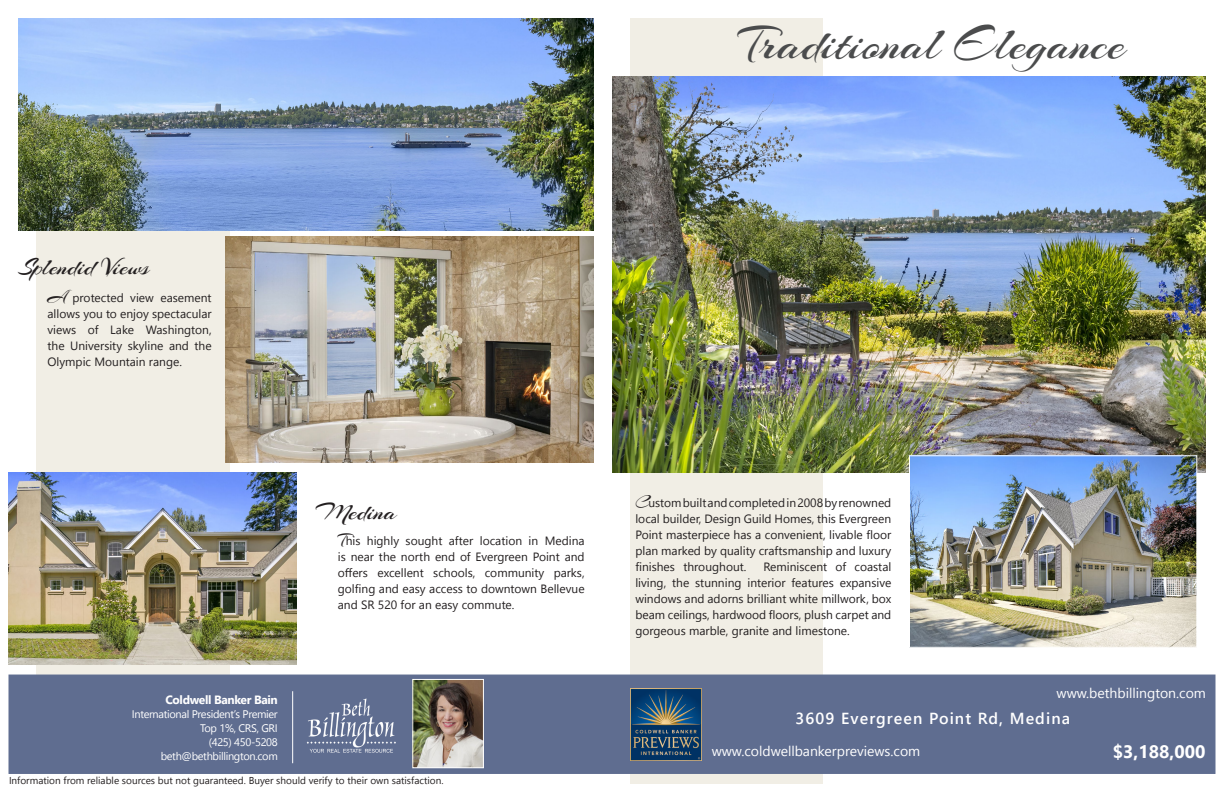
<style>
.page{position:relative;width:1224px;height:792px;background:#fff}
.page>*{position:absolute;margin:0;border:0;box-sizing:border-box;transform-origin:0 0}
.t1{font:50px "Arizonia";color:#4b4c4d}
.t2{font:25px "Arizonia";color:#231f20}
.t3{font:700 18px "Segoe UI";color:#fff}
.t4{font:600 16px "Segoe UI";letter-spacing:.07em;color:#fff}
.t5{font:14px "Segoe UI";color:#fff}
.t6{font:12px/16px "Segoe UI";color:#231f20;text-align:justify}
.t7{font:700 12px "Segoe UI";letter-spacing:-.03em;color:#fff}
.t8{font:11px "Segoe UI";letter-spacing:-.03em;color:#fff}
.t9{font:10px "Segoe UI";color:#231f20}
.s1{font-family:"Arizonia";font-size:18px}
</style>
<div class="page">
<div style="left:36px;top:18px;width:194px;height:756px;background:#f1eee5"></div>
<div style="left:630px;top:18px;width:193px;height:766px;background:#f1eee5"></div>
<div style="left:8px;top:675px;width:1208px;height:99px;background:#5f6d90"></div>
<img style="left:612px;top:77px;width:593px;height:395px">
<img style="left:414px;top:681px;width:68px;height:85px">
<div style="left:412px;top:679px;width:72px;height:89px;border:1px solid #fff"></div>
<img style="left:630px;top:688px;width:72px;height:72px">
<img style="left:911px;top:457px;width:284px;height:189px">
<div style="left:909px;top:455px;width:288px;height:193px;border:1px solid #fff"></div>
<img style="left:306px;top:698px;width:90px;height:55px">
<hr style="left:292px;top:691px;width:1px;height:72px;background:#fff">
<img style="left:9px;top:472px;width:288px;height:192px">
<img style="left:18px;top:18px;width:576px;height:212px">
<img style="left:225px;top:236px;width:369px;height:226px">
<p class="t2" style="left:18px;top:252px;width:133px">Splendid Views</p>
<p class="t6" style="left:48px;top:290px;width:166px"><span class="s1">A</span> protected view easement allows you to enjoy spectacular views of Lake Washington, the University skyline and the Olympic Mountain range.</p>
<p class="t1" style="left:738px;top:13px;width:389px">Traditional Elegance</p>
<p class="t2" style="left:316px;top:496px;width:82px">Medina</p>
<p class="t6" style="left:338px;top:533px;width:248px"><span class="s1">T</span>his highly sought after location in Medina is near the north end of Evergreen Point and offers excellent schools, community parks, golfing and easy access to downtown Bellevue and SR 520 for an easy commute.</p>
<p class="t6" style="left:635px;top:494px;width:257px"><span class="s1">C</span>ustom built and completed in 2008 by renowned local builder, Design Guild Homes, this Evergreen Point masterpiece has a convenient, livable floor plan marked by quality craftsmanship and luxury finishes throughout.</p>
<p class="t6" style="left:635px;top:558px;width:257px;text-indent:128px">Reminiscent of coastal living, the stunning interior features expansive windows and adorns brilliant white millwork, box beam ceilings, hardwood floors, plush carpet and gorgeous marble, granite and limestone.</p>
<p class="t7" style="left:166px;top:690px;width:114px">Coldwell Banker Bain</p>
<p class="t5" style="left:1057px;top:682px;width:151px">www.bethbillington.com</p>
<p class="t8" style="left:132px;top:705px;width:147px">International President’s Premier</p>
<p class="t8" style="left:200px;top:719px;width:79px">Top 1%, CRS, GRI</p>
<p class="t8" style="left:209px;top:733px;width:71px">(425) 450-5208</p>
<p class="t8" style="left:161px;top:747px;width:119px">beth@bethbillington.com</p>
<p class="t4" style="left:796px;top:705px;width:276px">3609 Evergreen Point Rd, Medina</p>
<p class="t3" style="left:1113px;top:737px;width:94px">$3,188,000</p>
<p class="t5" style="left:712px;top:740px;width:210px">www.coldwellbankerpreviews.com</p>
<p class="t9" style="left:9px;top:772px;width:436px">Information from reliable sources but not guaranteed. Buyer should verify to their own satisfaction.</p>
</div>
